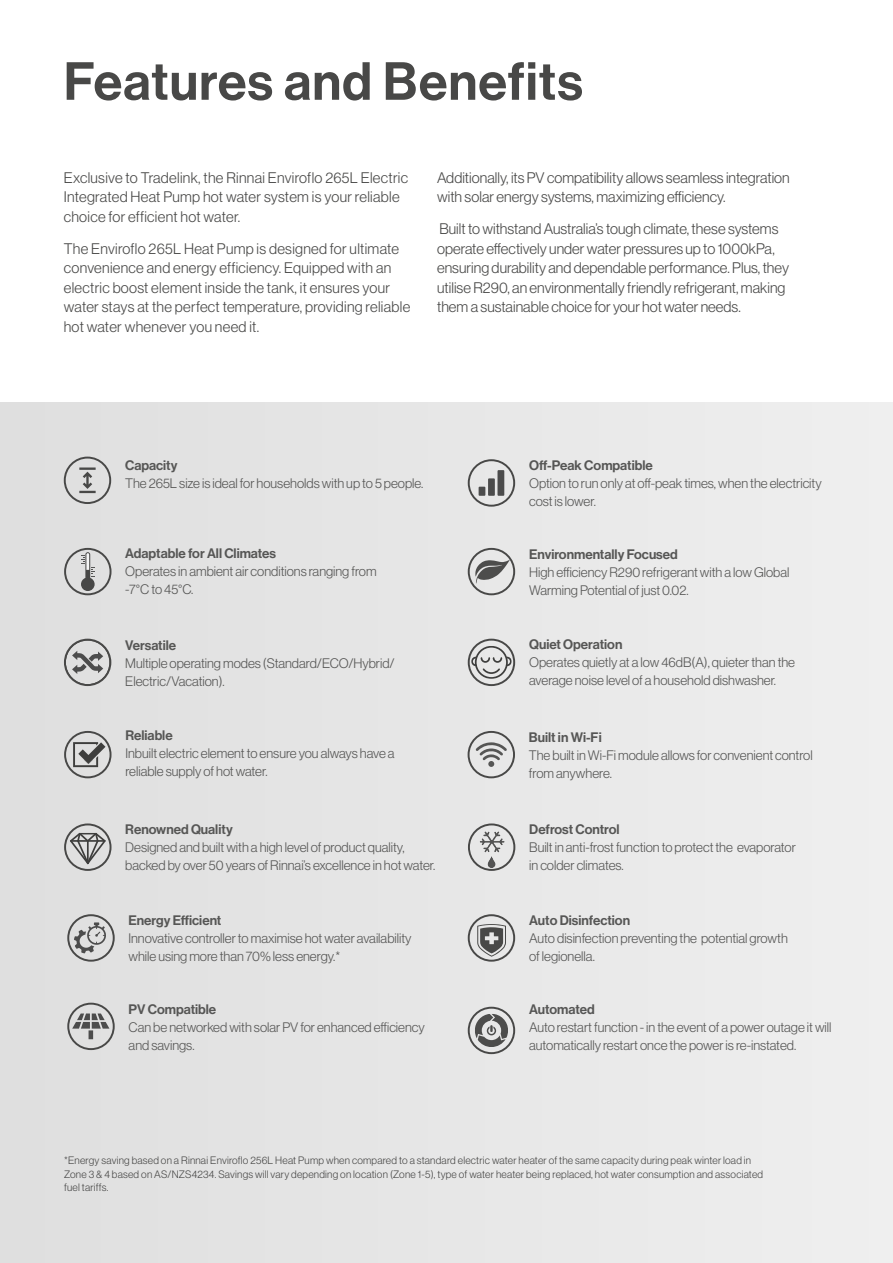
<style>
.page{position:relative;width:893px;height:1263px;background:#fff}
.page>*{position:absolute;margin:0;border:0;box-sizing:border-box;transform-origin:0 0}
.RB_Primary_Heading_Black_85{font:52.5px "N Haas Grotesk DS Pro 65 Md";letter-spacing:.02em;color:#484847}
.Features_List_Body_copy{font:15px/19.5px "N Haas Grotesk DS Pro 45 Lt";letter-spacing:.005em;color:#484847}
.t1{font:13.5px/18px "N Haas Grotesk DS Pro 45 Lt";color:#565655}
.t2{font:13.5px "N Haas Grotesk DS Pro 65 Md";color:#565655}
.Features_List_Body_copy-2{font:10.5px/13.5px "N Haas Grotesk DS Pro 45 Lt";letter-spacing:.02em;color:#484847}
</style>
<div class="page">
<div style="left:0;top:403px;width:893px;height:860px;background:#e7e7e7"></div>
<svg style="left:65px;top:640px;width:45px;height:45px"></svg>
<div style="left:64px;top:639px;width:47px;height:47px;border:2px solid #484847;border-radius:50%"></div>
<svg style="left:73px;top:742px;width:33px;height:25px"></svg>
<div style="left:64px;top:731px;width:48px;height:47px;border:2px solid #484847;border-radius:50%"></div>
<svg style="left:475px;top:1014px;width:33px;height:33px"></svg>
<div style="left:468px;top:1007px;width:47px;height:47px;border:2px solid #484847;border-radius:50%"></div>
<svg style="left:475px;top:560px;width:35px;height:24px"></svg>
<div style="left:468px;top:548px;width:47px;height:47px;border:2px solid #484847;border-radius:50%"></div>
<img style="left:468px;top:826px;width:47px;height:45px">
<div style="left:468px;top:823px;width:47px;height:48px;border:2px solid #484847;border-radius:50%"></div>
<div style="left:67px;top:914px;width:48px;height:48px;border:2px solid #484847;border-radius:50%"></div>
<svg style="left:74px;top:922px;width:32px;height:31px"></svg>
<div style="left:468px;top:459px;width:47px;height:48px;border:2px solid #484847;border-radius:50%"></div>
<svg style="left:479px;top:470px;width:25px;height:26px"></svg>
<div style="left:468px;top:914px;width:47px;height:48px;border:2px solid #484847;border-radius:50%"></div>
<svg style="left:477px;top:924px;width:29px;height:33px"></svg>
<svg style="left:70px;top:833px;width:36px;height:32px"></svg>
<div style="left:64px;top:823px;width:48px;height:48px;border:2px solid #484847;border-radius:50%"></div>
<svg style="left:471px;top:646px;width:41px;height:33px"></svg>
<div style="left:468px;top:639px;width:47px;height:47px;border:2px solid #484847;border-radius:50%"></div>
<div style="left:67px;top:1003px;width:48px;height:47px;border:2px solid #484847;border-radius:50%"></div>
<svg style="left:72px;top:1013px;width:37px;height:26px"></svg>
<div style="left:468px;top:731px;width:47px;height:47px;border:2px solid #484847;border-radius:50%"></div>
<svg style="left:476px;top:742px;width:31px;height:25px"></svg>
<div style="left:64px;top:457px;width:47px;height:47px;border:2px solid #484847;border-radius:50%"></div>
<svg style="left:81px;top:552px;width:14px;height:39px"></svg>
<div style="left:64px;top:548px;width:48px;height:47px;border:2px solid #484847;border-radius:50%"></div>
<svg style="left:79px;top:467px;width:17px;height:26px"></svg>
<p class="RB_Primary_Heading_Black_85" style="left:64px;top:51px;width:521px">Features and Benefits</p>
<p class="Features_List_Body_copy" style="left:64px;top:168px;width:346px">Exclusive to Tradelink, the Rinnai Enviroflo 265L Electric<br>Integrated Heat Pump hot water system is your reliable choice for efficient hot water.</p>
<p class="Features_List_Body_copy" style="left:64px;top:239px;width:348px">The Enviroflo 265L Heat Pump is designed for ultimate convenience and energy efficiency. Equipped with an electric boost element inside the tank, it ensures your water stays at the perfect temperature, providing reliable hot water whenever you need it.</p>
<p class="Features_List_Body_copy" style="left:437px;top:168px;width:354px">Additionally, its PV compatibility allows seamless integration with solar energy systems, maximizing efficiency.</p>
<p class="Features_List_Body_copy" style="left:437px;top:219px;width:353px">Built to withstand Australia’s tough climate, these systems operate effectively under water pressures up to 1000kPa, ensuring durability and dependable performance. Plus, they utilise R290, an environmentally friendly refrigerant, making them a sustainable choice for your hot water needs.</p>
<p class="t2" style="left:125px;top:457px;width:54px">Capacity</p>
<p class="t1" style="left:125px;top:474px;width:300px">The 265L size is ideal for households with up to 5 people.</p>
<p class="t2" style="left:125px;top:546px;width:152px">Adaptable for All Climates</p>
<p class="t1" style="left:125px;top:563px;width:253px">Operates in ambient air conditions ranging from -7°C to 45°C.</p>
<p class="t2" style="left:125px;top:637px;width:52px">Versatile</p>
<p class="t1" style="left:125px;top:654px;width:271px">Multiple operating modes (Standard/ECO/Hybrid/<br>Electric/Vacation).</p>
<p class="t2" style="left:125px;top:728px;width:49px">Reliable</p>
<p class="t1" style="left:125px;top:745px;width:271px">Inbuilt electric element to ensure you always have a reliable supply of hot water.</p>
<p class="t2" style="left:529px;top:458px;width:125px">Off-Peak Compatible</p>
<p class="t1" style="left:529px;top:474px;width:294px">Option to run only at off-peak times, when the electricity cost is lower.</p>
<p class="t2" style="left:529px;top:546px;width:150px">Environmentally Focused</p>
<p class="t1" style="left:529px;top:563px;width:262px">High efficiency R290 refrigerant with a low Global<br>Warming Potential of just 0.02.</p>
<p class="t2" style="left:529px;top:637px;width:95px">Quiet Operation</p>
<p class="t1" style="left:529px;top:653px;width:268px">Operates quietly at a low 46dB(A), quieter than the average noise level of a household dishwasher.</p>
<p class="t2" style="left:529px;top:729px;width:74px">Built in Wi-Fi</p>
<p class="t1" style="left:529px;top:746px;width:285px">The built in Wi-Fi module allows for convenient control from anywhere.</p>
<p class="t2" style="left:125px;top:821px;width:109px">Renowned Quality</p>
<p class="t1" style="left:125px;top:838px;width:311px">Designed and built with a high level of product quality, backed by over 50 years of Rinnai’s excellence in hot water.</p>
<p class="t2" style="left:128px;top:913px;width:94px">Energy Efficient</p>
<p class="t1" style="left:128px;top:929px;width:285px">Innovative controller to maximise hot water availability while using more than 70% less energy.*</p>
<p class="t2" style="left:129px;top:1001px;width:89px">PV Compatible</p>
<p class="t1" style="left:129px;top:1018px;width:298px">Can be networked with solar PV for enhanced efficiency and savings.</p>
<p class="t2" style="left:529px;top:821px;width:92px">Defrost Control</p>
<p class="t1" style="left:529px;top:838px;width:268px">Built in anti-frost function to protect the evaporator in colder climates.</p>
<p class="t2" style="left:529px;top:912px;width:102px">Auto Disinfection</p>
<p class="t1" style="left:529px;top:929px;width:260px">Auto disinfection preventing the potential growth of legionella.</p>
<p class="t2" style="left:529px;top:1002px;width:67px">Automated</p>
<p class="t1" style="left:529px;top:1019px;width:304px">Auto restart function - in the event of a power outage it will automatically restart once the power is re-instated.</p>
<p class="Features_List_Body_copy-2" style="left:64px;top:1154px;width:700px">*Energy saving based on a Rinnai Enviroflo 256L Heat Pump when compared to a standard electric water heater of the same capacity during peak winter load in<br>Zone 3 &amp; 4 based on AS/NZS4234. Savings will vary depending on location (Zone 1-5), type of water heater being replaced, hot water consumption and associated fuel tariffs.</p>
</div>
